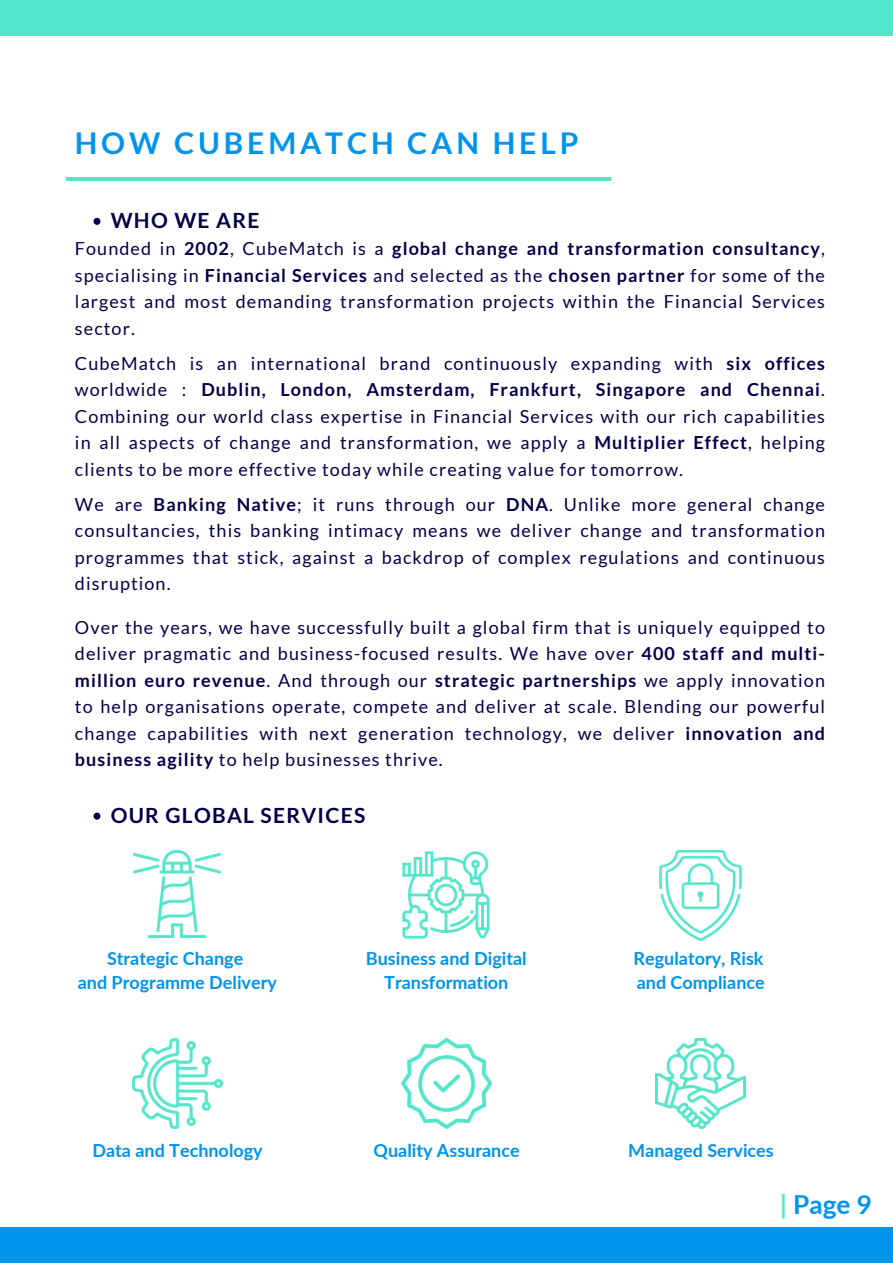
<style>
.page{position:relative;width:893px;height:1264px;background:#fff}
.page>*{position:absolute;margin:0;border:0;box-sizing:border-box;transform-origin:0 0}
.t1{font:700 30px "Lato";letter-spacing:.13em;color:#0094ed}
.t2{font:700 26.1px "Lato";color:#0094ed}
.t3{font:700 21px "Lato";letter-spacing:.06em;color:#020047}
.t4{font:18px/26.5px "Lato";letter-spacing:.06em;color:#020047;text-align:justify}
.t5{font:700 18px/24.8px "Lato";color:#0094ed;text-align:center}
.s1{font-weight:700}
.s2{color:#51e5cc}
</style>
<div class="page">
<hr style="left:66px;top:177px;width:544px;height:4px;background:#51e5cc">
<div style="left:0;top:1226px;width:892px;height:36px;background:#0094ed"></div>
<div style="left:0;top:0;width:892px;height:36px;background:#51e5cc"></div>
<svg style="left:93px;top:218px;width:7px;height:7px"></svg>
<svg style="left:93px;top:812px;width:7px;height:7px"></svg>
<img style="left:134px;top:850px;width:86px;height:87px">
<img style="left:402px;top:851px;width:88px;height:88px">
<img style="left:659px;top:850px;width:83px;height:90px">
<img style="left:655px;top:1038px;width:90px;height:90px">
<img style="left:401px;top:1038px;width:90px;height:90px">
<img style="left:132px;top:1038px;width:90px;height:90px">
<p class="t1" style="left:75px;top:124px;width:505px">HOW CUBEMATCH CAN HELP</p>
<p class="t3" style="left:111px;top:207px;width:150px">WHO WE ARE</p>
<p class="t4" style="left:75px;top:235px;width:751px">Founded in <span class="s1">2002</span>, CubeMatch is a <span class="s1">global change and transformation consultancy</span>, specialising in <span class="s1">Financial Services</span> and selected as the <span class="s1">chosen partner</span> for some of the largest and most demanding transformation projects within the Financial Services sector.</p>
<p class="t4" style="left:75px;top:349px;width:751px">CubeMatch is an international brand continuously expanding with <span class="s1">six offices </span>worldwide : <span class="s1">Dublin, London, Amsterdam, Frankfurt, Singapore and Chennai</span>.<br>Combining our world class expertise in Financial Services with our rich capabilities in all aspects of change and transformation, we apply a <span class="s1">Multiplier Effect</span>, helping clients to be more effective today while creating value for tomorrow.</p>
<p class="t4" style="left:75px;top:490px;width:751px">We are <span class="s1">Banking Native</span>; it runs through our <span class="s1">DNA</span>. Unlike more general change consultancies, this banking intimacy means we deliver change and transformation programmes that stick, against a backdrop of complex regulations and continuous disruption.</p>
<p class="t4" style="left:75px;top:613px;width:751px">Over the years, we have successfully built a global firm that is uniquely equipped to deliver pragmatic and business-focused results. We have over <span class="s1">400 staff and multi&shy;million euro revenue</span>. And through our <span class="s1">strategic partnerships</span> we apply innovation to help organisations operate, compete and deliver at scale. Blending our powerful change capabilities with next generation technology, we deliver <span class="s1">innovation and business agility</span> to help businesses thrive.</p>
<p class="t3" style="left:111px;top:802px;width:256px">OUR GLOBAL SERVICES</p>
<p class="t5" style="left:107px;top:945px;width:138px">Strategic Change</p>
<p class="t5" style="left:78px;top:970px;width:201px">and Programme Delivery</p>
<p class="t5" style="left:366px;top:945px;width:162px">Business and Digital<br>Transformation</p>
<p class="t5" style="left:633px;top:945px;width:131px">Regulatory, Risk</p>
<p class="t5" style="left:636px;top:970px;width:129px">and Compliance</p>
<p class="t5" style="left:92px;top:1137px;width:172px">Data and Technology</p>
<p class="t5" style="left:373px;top:1137px;width:148px">Quality Assurance</p>
<p class="t5" style="left:628px;top:1137px;width:147px">Managed Services</p>
<p class="t2" style="left:780px;top:1187px;width:93px"><span class="s2">|</span> Page 9</p>
</div>
